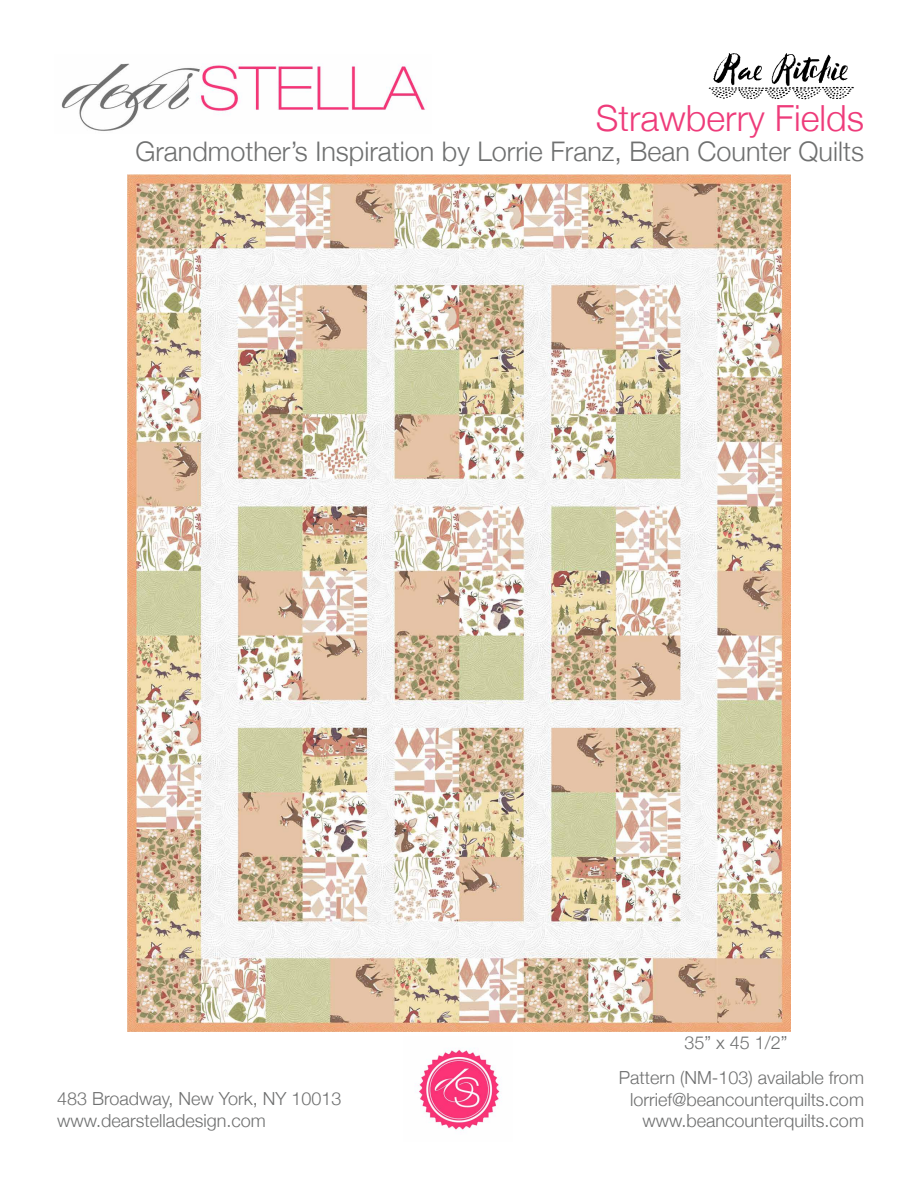
<style>
.page{position:relative;width:918px;height:1188px;background:#fff}
.page>*{position:absolute;margin:0;border:0;box-sizing:border-box;transform-origin:0 0}
.t1{font:300 36px "Helvetica Neue";color:#ee3b7a}
.t2{font:300 27px "Helvetica Neue";color:#6f7070}
.t3{font:300 18px/21.6px "Helvetica Neue";color:#6f7070}
</style>
<div class="page">
<img style="left:61px;top:63px;width:365px;height:68px">
<img style="left:415px;top:1048px;width:87px;height:83px">
<img style="left:127px;top:175px;width:664px;height:856px">
<img style="left:708px;top:53px;width:146px;height:47px">
<h1 class="t1" style="left:596px;top:90px;width:270px">Strawberry Fields</h1>
<h2 class="t2" style="left:135px;top:130px;width:730px">Grandmother’s Inspiration by Lorrie Franz, Bean Counter Quilts</h2>
<p class="t3" style="left:57px;top:1087px;width:286px">483 Broadway, New York, NY 10013 www.dearstelladesign.com</p>
<p class="t3" style="left:685px;top:1030px;width:105px">35” x 45 1/2”</p>
<p class="t3" style="left:619px;top:1066px;width:247px;text-align:right">Pattern (NM-103) available from lorrief@beancounterquilts.com www.beancounterquilts.com</p>
</div>
